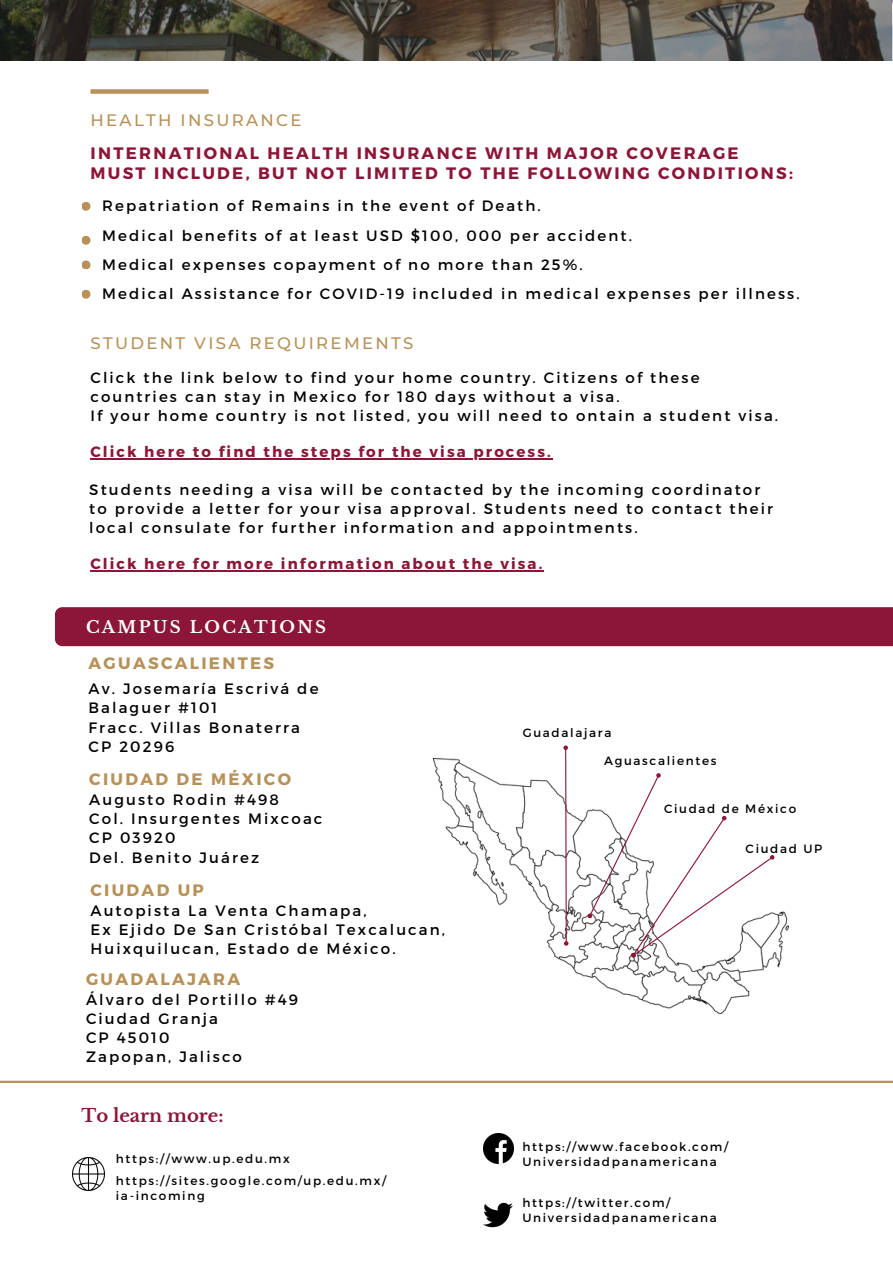
<style>
.page{position:relative;width:893px;height:1264px;background:#fff}
.page>*{position:absolute;margin:0;border:0;box-sizing:border-box;transform-origin:0 0}
.t1{font:700 18px "Libre Baskerville";color:#8c1637}
.t2{font:700 16.5px/20.2px "Montserrat";letter-spacing:.14em;color:#8c1637}
.t3{font:700 16.5px "Montserrat";letter-spacing:.14em;color:#b79157}
.t4{font:500 16.5px "Montserrat";letter-spacing:.14em;color:#b79157}
.t5{font:700 16.5px "Libre Baskerville";letter-spacing:.14em;color:#fff}
.t6{font:15px/19px "Montserrat";letter-spacing:.14em;color:#000}
.t7{font:700 15px "Montserrat";letter-spacing:.14em;color:#8c1637}
.t8{font:12px/15px "Montserrat";letter-spacing:.14em;color:#000}
</style>
<div class="page">
<svg style="left:0;top:0;width:891px;height:61px"></svg>
<div style="left:90px;top:89px;width:118px;height:5px;background:#b79157"></div>
<hr style="left:0;top:1080px;width:892px;height:2px;background:#b79157">
<div style="left:81px;top:202px;width:9px;height:9px;background:#b79157;border-radius:50%"></div>
<div style="left:81px;top:236px;width:9px;height:9px;background:#b79157;border-radius:50%"></div>
<div style="left:81px;top:260px;width:9px;height:9px;background:#b79157;border-radius:50%"></div>
<hr style="left:90px;top:458px;width:463px;height:1px;background:#8c1637">
<hr style="left:90px;top:570px;width:454px;height:1px;background:#8c1637">
<div style="left:55px;top:607px;width:837px;height:39px;background:#8c1637"></div>
<img style="left:433px;top:758px;width:355px;height:255px">
<svg style="left:562px;top:745px;width:7px;height:201px"></svg>
<img style="left:72px;top:1157px;width:33px;height:33px">
<img style="left:483px;top:1133px;width:30px;height:30px">
<img style="left:483px;top:1202px;width:29px;height:26px">
<div style="left:81px;top:290px;width:9px;height:9px;background:#b79157;border-radius:50%"></div>
<svg style="left:585px;top:771px;width:191px;height:188px"></svg>
<p class="t4" style="left:90px;top:110px;width:212px">HEALTH INSURANCE</p>
<p class="t2" style="left:90px;top:142px;width:704px">INTERNATIONAL HEALTH INSURANCE WITH MAJOR COVERAGE<br>MUST INCLUDE, BUT NOT LIMITED TO THE FOLLOWING CONDITIONS:</p>
<p class="t6" style="left:102px;top:190px;width:698px;line-height:29.2px">Repatriation of Remains in the event of Death.<br>Medical benefits of at least USD $100, 000 per accident.<br>Medical expenses copayment of no more than 25%.<br>Medical Assistance for COVID-19 included in medical expenses per illness.</p>
<p class="t4" style="left:90px;top:333px;width:324px">STUDENT VISA REQUIREMENTS</p>
<p class="t6" style="left:90px;top:367px;width:689px">Click the link below to find your home country. Citizens of these countries can stay in Mexico for 180 days without a visa.<br>If your home country is not listed, you will need to ontain a student visa.</p>
<p class="t7" style="left:90px;top:442px;width:462px">Click here to find the steps for the visa process.</p>
<p class="t6" style="left:89px;top:479px;width:685px">Students needing a visa will be contacted by the incoming coordinator to provide a letter for your visa approval. Students need to contact their local consulate for further information and appointments.</p>
<p class="t7" style="left:90px;top:554px;width:453px">Click here for more information about the visa.</p>
<p class="t5" style="left:86px;top:617px;width:242px">CAMPUS LOCATIONS</p>
<p class="t3" style="left:89px;top:652px;width:187px">AGUASCALIENTES</p>
<p class="t6" style="left:89px;top:678px;width:231px">Av. Josemaría Escrivá de<br>Balaguer #101<br>Fracc. Villas Bonaterra<br>CP 20296</p>
<p class="t3" style="left:89px;top:768px;width:203px">CIUDAD DE MÉXICO</p>
<p class="t6" style="left:89px;top:789px;width:234px">Augusto Rodin #498<br>Col. Insurgentes Mixcoac<br>CP 03920<br>Del. Benito Juárez</p>
<p class="t3" style="left:90px;top:879px;width:115px">CIUDAD UP</p>
<p class="t6" style="left:90px;top:900px;width:356px">Autopista La Venta Chamapa,<br>Ex Ejido De San Cristóbal Texcalucan,<br>Huixquilucan, Estado de México.</p>
<p class="t3" style="left:86px;top:968px;width:156px">GUADALAJARA</p>
<p class="t6" style="left:86px;top:989px;width:214px">Álvaro del Portillo #49<br>Ciudad Granja<br>CP 45010<br>Zapopan, Jalisco</p>
<p class="t1" style="left:81px;top:1104px;width:143px">To learn more:</p>
<p class="t8" style="left:116px;top:1146px;width:271px;line-height:22.2px">https://www.up.edu.mx https://sites.google.com/up.edu.mx/</p>
<p class="t8" style="left:116px;top:1187px;width:90px">ia-incoming</p>
<p class="t8" style="left:522px;top:724px;width:90px">Guadalajara</p>
<p class="t8" style="left:604px;top:752px;width:114px">Aguascalientes</p>
<p class="t8" style="left:664px;top:800px;width:134px">Ciudad de México</p>
<p class="t8" style="left:745px;top:840px;width:78px">Ciudad UP</p>
<p class="t8" style="left:522px;top:1138px;width:207px">https://www.facebook.com/<br>Universidadpanamericana</p>
<p class="t8" style="left:522px;top:1194px;width:196px">https://twitter.com/<br>Universidadpanamericana</p>
</div>
